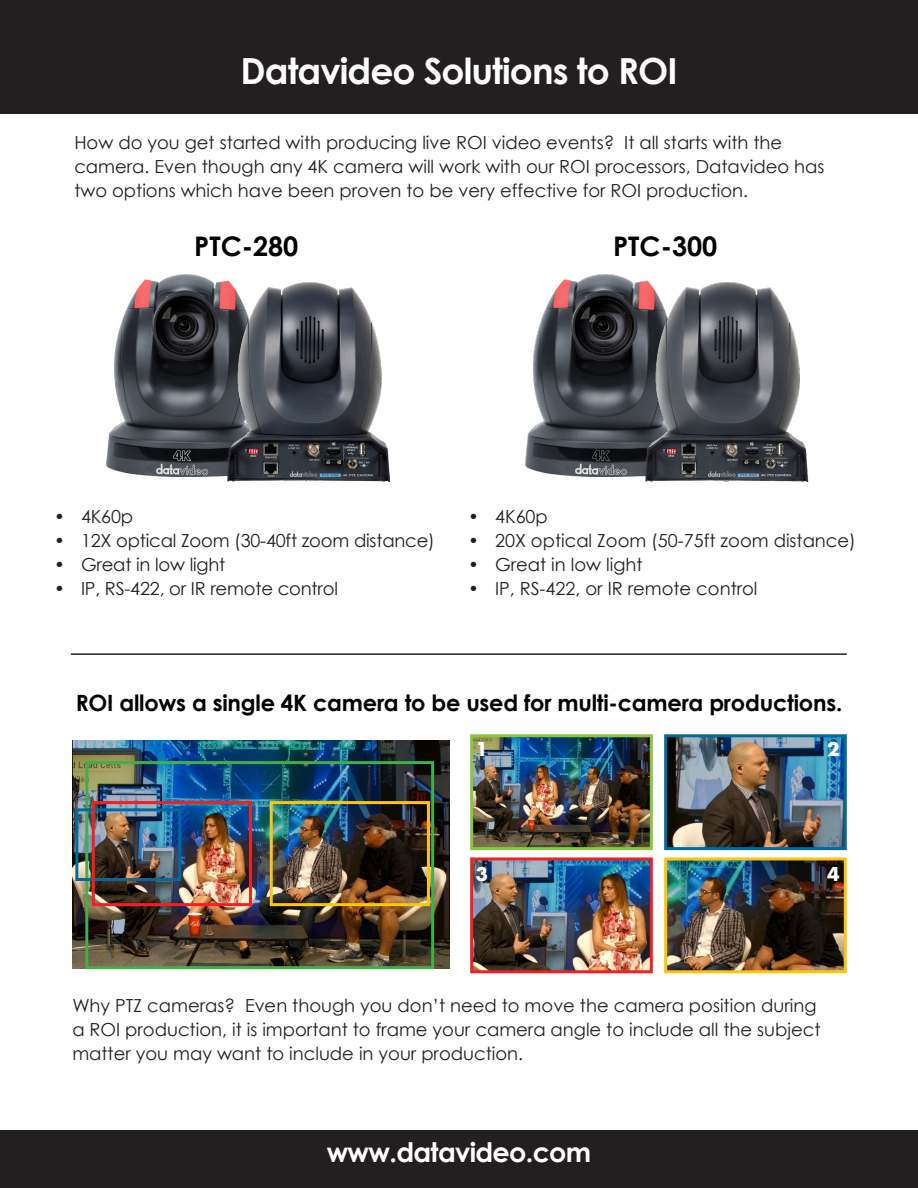
<style>
.page{position:relative;width:918px;height:1188px;background:#fff}
.page>*{position:absolute;margin:0;border:0;box-sizing:border-box;transform-origin:0 0}
.t1{font:700 36px "Century Gothic";letter-spacing:-.025em;color:#fff}
.t2{font:700 27px "Century Gothic";letter-spacing:-.025em;color:#fff}
.t3{font:700 27px "Century Gothic";color:#000}
.t4{font:700 22.5px "Century Gothic";letter-spacing:-.01em;color:#000}
.t5{font:700 21px "Futura PT";color:#fff}
.t6{font:18px/24px "Century Gothic";color:#231f20}
</style>
<div class="page">
<div style="left:0;top:0;width:918px;height:113px;background:#231f20"></div>
<div style="left:0;top:1131px;width:918px;height:57px;background:#231f20"></div>
<img style="left:106px;top:275px;width:125px;height:201px">
<img style="left:227px;top:283px;width:162px;height:199px">
<img style="left:525px;top:275px;width:125px;height:201px">
<img style="left:642px;top:283px;width:167px;height:199px">
<img style="left:72px;top:741px;width:378px;height:228px">
<img style="left:474px;top:738px;width:175px;height:108px">
<div style="left:470px;top:734px;width:183px;height:116px;border:3px solid #89c53f"></div>
<img style="left:668px;top:738px;width:175px;height:108px">
<div style="left:664px;top:734px;width:183px;height:116px;border:3px solid #006b9a"></div>
<img style="left:474px;top:861px;width:175px;height:108px">
<div style="left:470px;top:857px;width:183px;height:116px;border:3px solid #ee2123"></div>
<img style="left:668px;top:861px;width:175px;height:108px">
<div style="left:664px;top:857px;width:183px;height:116px;border:3px solid #fec40e"></div>
<div style="left:85px;top:761px;width:349px;height:208px;border:3px solid #40ae49"></div>
<div style="left:75px;top:808px;width:106px;height:73px;border:3px solid #006b9a"></div>
<div style="left:92px;top:801px;width:160px;height:105px;border:3px solid #ee2123"></div>
<div style="left:270px;top:801px;width:160px;height:105px;border:3px solid #fec40e"></div>
<hr style="left:71px;top:653px;width:776px;height:2px;background:#231f20">
<p class="t1" style="left:241px;top:44px;width:438px">Datavideo Solutions to ROI</p>
<p class="t6" style="left:74px;top:130px;width:752px">How do you get started with producing live ROI video events? It all starts with the camera. Even though any 4K camera will work with our ROI processors, Datavideo has two options which have been proven to be very effective for ROI production.</p>
<p class="t3" style="left:194px;top:225px;width:106px">PTC-280</p>
<p class="t3" style="left:613px;top:225px;width:106px">PTC-300</p>
<p class="t6" style="left:54px;top:505px;width:81px">• 4K60p</p>
<p class="t6" style="left:54px;top:529px;width:382px">• 12X optical Zoom (30-40ft zoom distance)</p>
<p class="t6" style="left:54px;top:553px;width:173px">• Great in low light</p>
<p class="t6" style="left:54px;top:577px;width:285px">• IP, RS-422, or IR remote control</p>
<p class="t6" style="left:468px;top:505px;width:81px">• 4K60p</p>
<p class="t6" style="left:468px;top:529px;width:389px">• 20X optical Zoom (50-75ft zoom distance)</p>
<p class="t6" style="left:468px;top:553px;width:176px">• Great in low light</p>
<p class="t6" style="left:468px;top:577px;width:291px">• IP, RS-422, or IR remote control</p>
<p class="t4" style="left:76px;top:686px;width:768px">ROI allows a single 4K camera to be used for multi-camera productions.</p>
<p class="t5" style="left:475px;top:736px;width:14px">1</p>
<p class="t5" style="left:827px;top:736px;width:14px">2</p>
<p class="t5" style="left:475px;top:860px;width:14px">3</p>
<p class="t5" style="left:827px;top:860px;width:14px">4</p>
<p class="t6" style="left:72px;top:993px;width:750px">Why PTZ cameras? Even though you don’t need to move the camera position during a ROI production, it is important to frame your camera angle to include all the subject matter you may want to include in your production.</p>
<p class="t2" style="left:327px;top:1132px;width:266px">www.datavideo.com</p>
</div>
